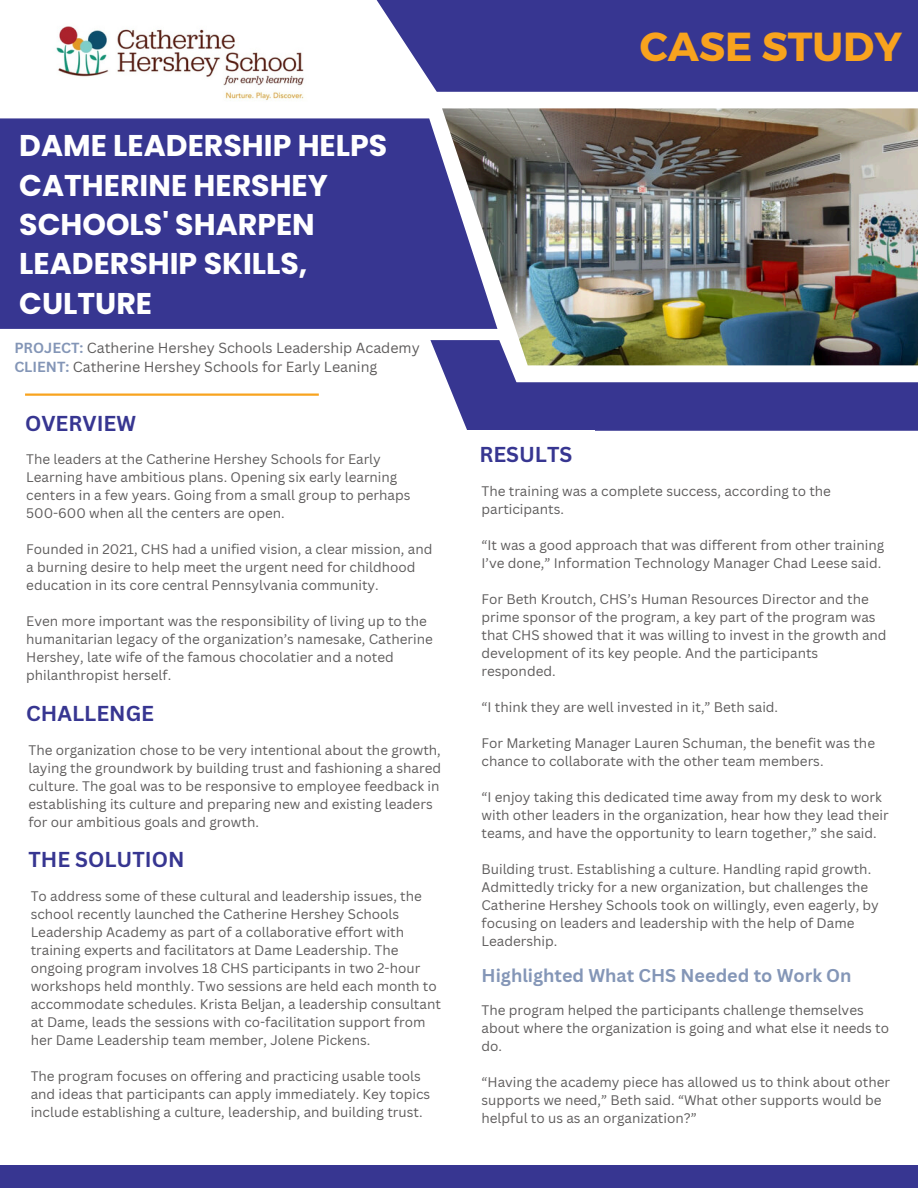
<style>
.page{position:relative;width:918px;height:1188px;background:#fff}
.page>*{position:absolute;margin:0;border:0;box-sizing:border-box;transform-origin:0 0}
.t1{font:700 40.5px "Montserrat";color:#f8a31e}
.t2{font:700 30px/39.3px "Poppins";color:#fff}
.t3{font:700 21px "Canva Sans";color:#373691}
.t4{font:700 18px "Canva Sans";color:#8496b7}
.t5{font:14.25px "Canva Sans";color:#5e5c5c}
.t6{font:13.5px/18px "Canva Sans";color:#5e5c5c}
.s1{font-weight:700;color:#8496b7}
</style>
<div class="page">
<img style="left:442px;top:108px;width:476px;height:232px">
<div style="left:376px;top:0;width:542px;height:92px;background:#373691"></div>
<img style="left:56px;top:26px;width:248px;height:74px">
<svg style="left:0;top:118px;width:497px;height:211px;background:#3e3d92"></svg>
<svg style="left:430px;top:340px;width:488px;height:91px"></svg>
<div style="left:0;top:1165px;width:918px;height:23px;background:#373691"></div>
<hr style="left:25px;top:394px;width:294px;height:2px;background:#f8a31e">
<p class="t2" style="left:19px;top:126px;width:370px">DAME LEADERSHIP HELPS<br>CATHERINE HERSHEY<br>SCHOOLS' SHARPEN<br>LEADERSHIP SKILLS,<br>CULTURE</p>
<p class="t5" style="left:14px;top:338px;width:407px"><span class="s1">PROJECT:</span> Catherine Hershey Schools Leadership Academy</p>
<h3 class="t5" style="left:14px;top:357px;width:365px"><span class="s1">CLIENT:</span> Catherine Hershey Schools for Early Leaning</h3>
<p class="t3" style="left:25px;top:408px;width:113px">OVERVIEW</p>
<h2 class="t6" style="left:26px;top:450px;width:386px">The leaders at the Catherine Hershey Schools for Early Learning have ambitious plans. Opening six early learning centers in a few years. Going from a small group to perhaps 500-600 when all the centers are open.</h2>
<p class="t6" style="left:26px;top:540px;width:408px">Founded in 2021, CHS had a unified vision, a clear mission, and a burning desire to help meet the urgent need for childhood education in its core central Pennsylvania community.</p>
<p class="t6" style="left:26px;top:612px;width:408px">Even more important was the responsibility of living up to the humanitarian legacy of the organization’s namesake, Catherine Hershey, late wife of the famous chocolatier and a noted philanthropist herself.</p>
<h3 class="t3" style="left:26px;top:698px;width:129px">CHALLENGE</h3>
<p class="t6" style="left:28px;top:740px;width:414px">The organization chose to be very intentional about the growth, laying the groundwork by building trust and fashioning a shared culture. The goal was to be responsive to employee feedback in establishing its culture and preparing new and existing leaders for our ambitious goals and growth.</p>
<p class="t3" style="left:28px;top:845px;width:158px">THE SOLUTION</p>
<p class="t6" style="left:31px;top:886px;width:412px">To address some of these cultural and leadership issues, the school recently launched the Catherine Hershey Schools Leadership Academy as part of a collaborative effort with training experts and facilitators at Dame Leadership. The ongoing program involves 18 CHS participants in two 2-hour workshops held monthly. Two sessions are held each month to accommodate schedules. Krista Beljan, a leadership consultant at Dame, leads the sessions with co-facilitation support from her Dame Leadership team member, Jolene Pickens.</p>
<p class="t6" style="left:31px;top:1066px;width:401px">The program focuses on offering and practicing usable tools and ideas that participants can apply immediately. Key topics include establishing a culture, leadership, and building trust.</p>
<h1 class="t1" style="left:640px;top:21px;width:264px">CASE STUDY</h1>
<p class="t3" style="left:479px;top:439px;width:95px">RESULTS</p>
<p class="t6" style="left:482px;top:481px;width:351px">The training was a complete success, according to the participants.</p>
<p class="t6" style="left:482px;top:535px;width:404px">“It was a good approach that was different from other training<br>I’ve done,” Information Technology Manager Chad Leese said.</p>
<p class="t6" style="left:482px;top:589px;width:407px">For Beth Kroutch, CHS’s Human Resources Director and the prime sponsor of the program, a key part of the program was that CHS showed that it was willing to invest in the growth and development of its key people. And the participants responded.</p>
<p class="t6" style="left:482px;top:697px;width:298px">“I think they are well invested in it,” Beth said.</p>
<h3 class="t6" style="left:482px;top:733px;width:395px">For Marketing Manager Lauren Schuman, the benefit was the chance to collaborate with the other team members.</h3>
<p class="t6" style="left:482px;top:787px;width:409px">“I enjoy taking this dedicated time away from my desk to work with other leaders in the organization, hear how they lead their teams, and have the opportunity to learn together,” she said.</p>
<h3 class="t6" style="left:482px;top:859px;width:399px">Building trust. Establishing a culture. Handling rapid growth.<br>Admittedly tricky for a new organization, but challenges the Catherine Hershey Schools took on willingly, even eagerly, by focusing on leaders and leadership with the help of Dame Leadership.</h3>
<p class="t4" style="left:482px;top:963px;width:372px">Highlighted What CHS Needed to Work On</p>
<p class="t6" style="left:482px;top:1000px;width:409px">The program helped the participants challenge themselves about where the organization is going and what else it needs to do.</p>
<h4 class="t6" style="left:482px;top:1072px;width:410px">“Having the academy piece has allowed us to think about other supports we need,” Beth said. “What other supports would be helpful to us as an organization?”</h4>
</div>
